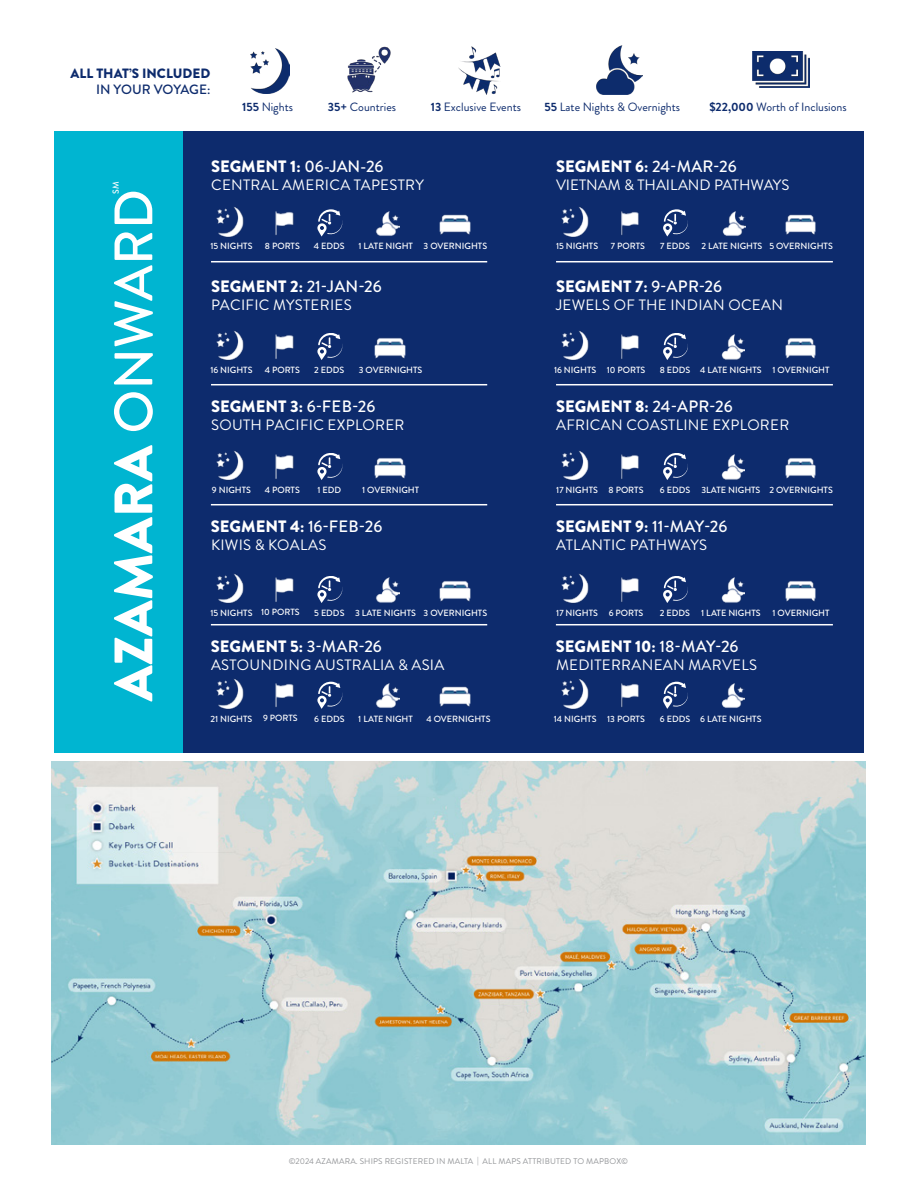
<style>
.page{position:relative;width:918px;height:1188px;background:#fff}
.page>*{position:absolute;margin:0;border:0;box-sizing:border-box;transform-origin:0 0}
.t1{font:900 54px "Brandon Grotesque";color:#fff}
.t2{font:900 16.5px "Brandon Grotesque";color:#fff}
.t3{font:15px "Brandon Grotesque";letter-spacing:.02em;color:#fff}
.t4{font:15px "Brandon Grotesque";color:#fff}
.t5{font:900 13.5px "Brandon Grotesque";color:#0d2b6d}
.t6{font:500 13.5px "Brandon Grotesque";letter-spacing:-.005em;color:#0d2b6d}
.t7{font:12px "Brandon Grotesque";color:#0d2b6d}
.t8{font:500 9px "Brandon Grotesque";color:#fff}
.t9{font:500 8.7px "Brandon Grotesque";color:#fff}
.t10{font:8.25px "Brandon Grotesque";letter-spacing:.02em;color:#939598}
.s1{font-weight:700}
.s2{font-weight:500}
</style>
<div class="page">
<img style="left:250px;top:49px;width:40px;height:45px">
<img style="left:347px;top:46px;width:44px;height:47px">
<img style="left:458px;top:46px;width:42px;height:48px">
<img style="left:597px;top:45px;width:46px;height:49px">
<img style="left:752px;top:52px;width:58px;height:36px">
<div style="left:55px;top:132px;width:809px;height:621px;background:#0d2b6d"></div>
<div style="left:55px;top:132px;width:128px;height:621px;background:#00b5d1"></div>
<hr style="left:211px;top:261px;width:276px;height:1px;background:#fff">
<hr style="left:211px;top:384px;width:276px;height:1px;background:#fff">
<hr style="left:211px;top:504px;width:276px;height:1px;background:#fff">
<hr style="left:211px;top:624px;width:276px;height:1px;background:#fff">
<hr style="left:556px;top:261px;width:277px;height:1px;background:#fff">
<hr style="left:556px;top:384px;width:277px;height:1px;background:#fff">
<hr style="left:556px;top:504px;width:277px;height:1px;background:#fff">
<hr style="left:556px;top:624px;width:277px;height:1px;background:#fff">
<img style="left:216px;top:207px;width:28px;height:30px">
<img style="left:275px;top:211px;width:19px;height:24px">
<svg style="left:317px;top:209px;width:25px;height:28px"></svg>
<img style="left:375px;top:211px;width:24px;height:25px">
<img style="left:439px;top:214px;width:32px;height:21px">
<img style="left:216px;top:574px;width:28px;height:29px">
<img style="left:275px;top:577px;width:19px;height:25px">
<svg style="left:317px;top:576px;width:25px;height:27px"></svg>
<img style="left:376px;top:577px;width:23px;height:26px">
<img style="left:439px;top:581px;width:32px;height:21px">
<img style="left:216px;top:679px;width:28px;height:30px">
<img style="left:275px;top:683px;width:19px;height:24px">
<svg style="left:317px;top:682px;width:25px;height:27px"></svg>
<img style="left:375px;top:683px;width:24px;height:25px">
<img style="left:439px;top:686px;width:32px;height:21px">
<img style="left:216px;top:451px;width:28px;height:29px">
<img style="left:275px;top:454px;width:19px;height:25px">
<svg style="left:317px;top:453px;width:25px;height:27px"></svg>
<img style="left:374px;top:458px;width:32px;height:21px">
<img style="left:561px;top:207px;width:28px;height:30px">
<img style="left:621px;top:211px;width:18px;height:25px">
<svg style="left:663px;top:209px;width:25px;height:28px"></svg>
<img style="left:722px;top:211px;width:23px;height:25px">
<img style="left:785px;top:214px;width:31px;height:21px">
<img style="left:561px;top:331px;width:28px;height:29px">
<img style="left:621px;top:334px;width:18px;height:25px">
<svg style="left:663px;top:333px;width:25px;height:27px"></svg>
<img style="left:721px;top:334px;width:23px;height:26px">
<img style="left:785px;top:338px;width:31px;height:21px">
<img style="left:561px;top:451px;width:28px;height:29px">
<img style="left:621px;top:454px;width:18px;height:25px">
<svg style="left:663px;top:453px;width:25px;height:27px"></svg>
<img style="left:721px;top:454px;width:23px;height:26px">
<img style="left:785px;top:458px;width:31px;height:21px">
<img style="left:561px;top:574px;width:28px;height:29px">
<img style="left:621px;top:577px;width:18px;height:25px">
<svg style="left:663px;top:576px;width:25px;height:27px"></svg>
<img style="left:721px;top:577px;width:23px;height:26px">
<img style="left:785px;top:581px;width:31px;height:21px">
<img style="left:561px;top:679px;width:28px;height:30px">
<img style="left:621px;top:683px;width:18px;height:25px">
<svg style="left:663px;top:682px;width:25px;height:27px"></svg>
<img style="left:721px;top:683px;width:23px;height:25px">
<img style="left:216px;top:331px;width:28px;height:29px">
<img style="left:275px;top:334px;width:19px;height:25px">
<svg style="left:317px;top:333px;width:25px;height:27px"></svg>
<img style="left:374px;top:338px;width:32px;height:21px">
<img style="left:52px;top:762px;width:813px;height:383px">
<p class="t5" style="left:71px;top:64px;width:141px">ALL THAT’S INCLUDED</p>
<p class="t6" style="left:96px;top:80px;width:116px">IN YOUR VOYAGE:</p>
<p class="t7" style="left:242px;top:98px;width:53px"><span class="s1">155</span> Nights</p>
<p class="t7" style="left:328px;top:98px;width:70px"><span class="s1">35+</span> Countries</p>
<p class="t7" style="left:431px;top:98px;width:92px"><span class="s1">13</span> Exclusive Events</p>
<p class="t7" style="left:544px;top:98px;width:137px"><span class="s1">55</span> Late Nights &amp; Overnights</p>
<p class="t7" style="left:709px;top:98px;width:139px"><span class="s1">$22,000</span> Worth of Inclusions</p>
<p class="t9" style="left:110px;top:194px;width:14px;rotate:-90deg">SM</p>
<p class="t1" style="left:95px;top:701px;width:514px;rotate:-90deg">AZAMARA <span class="s2">ONWARD</span></p>
<p class="t2" style="left:211px;top:154px;width:174px">SEGMENT 1: <span class="s2">06-JAN-26</span></p>
<p class="t3" style="left:211px;top:174px;width:214px">CENTRAL AMERICA TAPESTRY</p>
<p class="t8" style="left:210px;top:240px;width:44px">15 NIGHTS</p>
<p class="t8" style="left:265px;top:240px;width:37px">8 PORTS</p>
<p class="t8" style="left:314px;top:240px;width:32px">4 EDDS</p>
<p class="t8" style="left:359px;top:240px;width:56px">1 LATE NIGHT</p>
<p class="t8" style="left:424px;top:240px;width:65px">3 OVERNIGHTS</p>
<p class="t2" style="left:211px;top:274px;width:172px">SEGMENT 2: <span class="s2">21-JAN-26</span></p>
<p class="t3" style="left:211px;top:294px;width:142px">PACIFIC MYSTERIES</p>
<p class="t8" style="left:210px;top:363px;width:44px">16 NIGHTS</p>
<p class="t8" style="left:265px;top:363px;width:37px">4 PORTS</p>
<p class="t8" style="left:314px;top:363px;width:32px">2 EDDS</p>
<p class="t8" style="left:359px;top:363px;width:65px">3 OVERNIGHTS</p>
<p class="t2" style="left:211px;top:394px;width:166px">SEGMENT 3: <span class="s2">6-FEB-26</span></p>
<p class="t3" style="left:211px;top:414px;width:195px">SOUTH PACIFIC EXPLORER</p>
<p class="t8" style="left:212px;top:483px;width:41px">9 NIGHTS</p>
<p class="t8" style="left:265px;top:483px;width:37px">4 PORTS</p>
<p class="t8" style="left:318px;top:483px;width:25px">1 EDD</p>
<p class="t8" style="left:362px;top:483px;width:59px">1 OVERNIGHT</p>
<p class="t2" style="left:211px;top:514px;width:173px">SEGMENT 4: <span class="s2">16-FEB-26</span></p>
<p class="t3" style="left:211px;top:534px;width:117px">KIWIS &amp; KOALAS</p>
<p class="t8" style="left:210px;top:606px;width:44px">15 NIGHTS</p>
<p class="t8" style="left:261px;top:606px;width:40px">10 PORTS</p>
<p class="t8" style="left:314px;top:606px;width:32px">5 EDDS</p>
<p class="t8" style="left:355px;top:606px;width:62px">3 LATE NIGHTS</p>
<p class="t8" style="left:424px;top:606px;width:65px">3 OVERNIGHTS</p>
<p class="t2" style="left:211px;top:634px;width:173px">SEGMENT 5: <span class="s2">3-MAR-26</span></p>
<p class="t3" style="left:211px;top:654px;width:235px">ASTOUNDING AUSTRALIA &amp; ASIA</p>
<p class="t8" style="left:210px;top:712px;width:44px">21 NIGHTS</p>
<p class="t8" style="left:263px;top:712px;width:36px">9 PORTS</p>
<p class="t8" style="left:314px;top:712px;width:32px">6 EDDS</p>
<p class="t8" style="left:358px;top:712px;width:56px">1 LATE NIGHT</p>
<p class="t8" style="left:426px;top:712px;width:66px">4 OVERNIGHTS</p>
<p class="t2" style="left:556px;top:154px;width:182px">SEGMENT 6: <span class="s2">24-MAR-26</span></p>
<p class="t4" style="left:556px;top:174px;width:235px">VIETNAM &amp; THAILAND PATHWAYS</p>
<p class="t8" style="left:556px;top:240px;width:44px">15 NIGHTS</p>
<p class="t8" style="left:611px;top:240px;width:36px">7 PORTS</p>
<p class="t8" style="left:660px;top:240px;width:31px">7 EDDS</p>
<p class="t8" style="left:701px;top:240px;width:63px">2 LATE NIGHTS</p>
<p class="t8" style="left:769px;top:240px;width:65px">5 OVERNIGHTS</p>
<p class="t2" style="left:556px;top:274px;width:168px">SEGMENT 7: <span class="s2">9-APR-26</span></p>
<p class="t3" style="left:556px;top:294px;width:228px">JEWELS OF THE INDIAN OCEAN</p>
<p class="t8" style="left:554px;top:363px;width:44px">16 NIGHTS</p>
<p class="t8" style="left:607px;top:363px;width:40px">10 PORTS</p>
<p class="t8" style="left:660px;top:363px;width:32px">8 EDDS</p>
<p class="t8" style="left:700px;top:363px;width:63px">4 LATE NIGHTS</p>
<p class="t8" style="left:773px;top:363px;width:59px">1 OVERNIGHT</p>
<p class="t2" style="left:556px;top:394px;width:178px">SEGMENT 8: <span class="s2">24-APR-26</span></p>
<p class="t3" style="left:556px;top:414px;width:235px">AFRICAN COASTLINE EXPLORER</p>
<p class="t8" style="left:556px;top:483px;width:43px">17 NIGHTS</p>
<p class="t8" style="left:609px;top:483px;width:37px">8 PORTS</p>
<p class="t8" style="left:660px;top:483px;width:32px">6 EDDS</p>
<p class="t8" style="left:701px;top:483px;width:61px">3LATE NIGHTS</p>
<p class="t8" style="left:769px;top:483px;width:65px">2 OVERNIGHTS</p>
<p class="t2" style="left:556px;top:514px;width:173px">SEGMENT 9: <span class="s2">11-MAY-26</span></p>
<p class="t3" style="left:556px;top:534px;width:153px">ATLANTIC PATHWAYS</p>
<p class="t8" style="left:556px;top:606px;width:43px">17 NIGHTS</p>
<p class="t8" style="left:609px;top:606px;width:36px">6 PORTS</p>
<p class="t8" style="left:660px;top:606px;width:32px">2 EDDS</p>
<p class="t8" style="left:701px;top:606px;width:61px">1 LATE NIGHTS</p>
<p class="t8" style="left:773px;top:606px;width:59px">1 OVERNIGHT</p>
<p class="t2" style="left:556px;top:634px;width:184px">SEGMENT 10: <span class="s2">18-MAY-26</span></p>
<p class="t3" style="left:556px;top:654px;width:203px">MEDITERRANEAN MARVELS</p>
<p class="t8" style="left:554px;top:712px;width:44px">14 NIGHTS</p>
<p class="t8" style="left:607px;top:712px;width:39px">13 PORTS</p>
<p class="t8" style="left:660px;top:712px;width:32px">6 EDDS</p>
<p class="t8" style="left:700px;top:712px;width:63px">6 LATE NIGHTS</p>
<p class="t10" style="left:289px;top:1155px;width:341px">©2024 AZAMARA. SHIPS REGISTERED IN MALTA | ALL MAPS ATTRIBUTED TO MAPBOX©</p>
</div>
